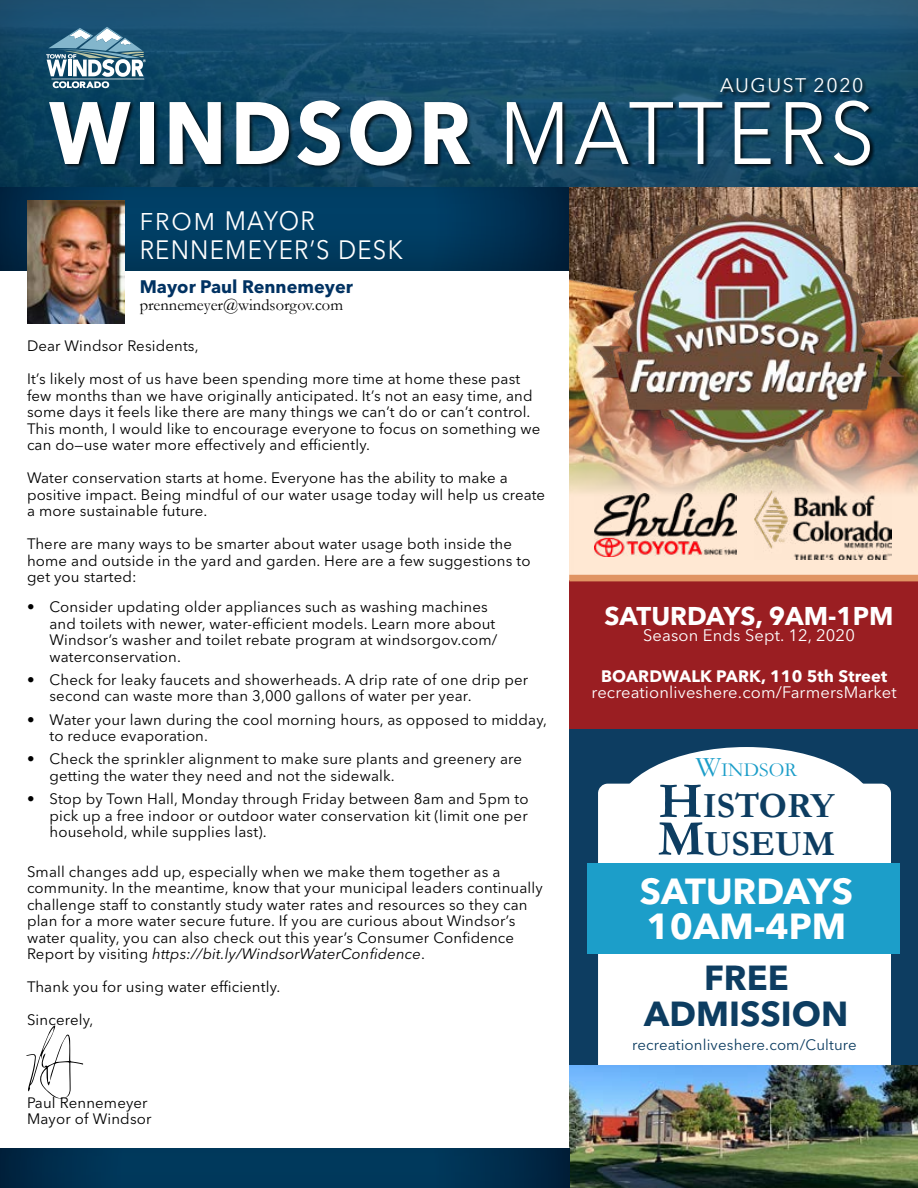
<style>
.page{position:relative;width:918px;height:1188px;background:#fff}
.page>*{position:absolute;margin:0;border:0;box-sizing:border-box;transform-origin:0 0}
.t1{font:700 87.45px "Avenir Next LT Pro";letter-spacing:.05em;color:#fff;scale:.91 1}
.t2{font:700 36px/34.5px "Avenir Next LT Pro";color:#fff}
.t3{font:700 35.7px/37.5px "Garamond";color:#0d3d61}
.t4{font:700 34.5px/36px "Avenir Next LT Pro";color:#0d3d61;text-align:center}
.t5{font:26.4px/28.8px "Avenir Next LT Pro";letter-spacing:.05em;color:#fff;scale:.91 1}
.t6{font:700 25.5px "Avenir Next LT Pro";color:#fff}
.t7{font:19.95px "Garamond";color:#1c9ec9}
.t8{font:19.5px "Avenir Next LT Pro";letter-spacing:.08em;color:#fff}
.t9{font:700 18px "Avenir Next LT Pro";color:#003262}
.t10{font:16.5px "Avenir Next LT Pro";letter-spacing:.01em;color:#fff}
.t11{font:16.5px "Garamond";color:#000}
.t12{font:700 16.5px "Avenir Next LT Pro";letter-spacing:.01em;color:#fff}
.t13{font:15px/16.5px "Avenir Next LT Pro";letter-spacing:.01em;color:#000}
.t14{font:15px "Avenir Next LT Pro";letter-spacing:.01em;color:#0d3d61}
.s1{font-weight:400}
.s2{font-size:24px}
.s3{font-style:italic}
.s4{font-size:28.65px}
.s5{font-size:51px}
</style>
<div class="page">
<div style="left:0;top:174px;width:584px;height:108px;background:#000;opacity:.35"></div>
<img style="left:569px;top:188px;width:349px;height:85px">
<div style="left:0;top:0;width:918px;height:188px;background:#000;opacity:.35"></div>
<div style="left:48px;top:101px;width:827px;height:70px;background:#000;opacity:.75"></div>
<div style="left:721px;top:78px;width:146px;height:19px;background:#000;opacity:.75"></div>
<svg style="left:46px;top:27px;width:100px;height:61px"></svg>
<img style="left:27px;top:201px;width:97px;height:123px">
<svg style="left:26px;top:1025px;width:57px;height:74px"></svg>
<img style="left:569px;top:273px;width:349px;height:74px">
<div style="left:569px;top:580px;width:349px;height:149px;background:#9a1e22"></div>
<img style="left:569px;top:347px;width:349px;height:228px">
<div style="left:569px;top:729px;width:349px;height:459px;background:#0d3d61"></div>
<div style="left:598px;top:784px;width:293px;height:323px;background:#fff;border-radius:10px"></div>
<div style="left:616px;top:747px;width:261px;height:133px;background:#fff;border-radius:50%"></div>
<div style="left:569px;top:575px;width:349px;height:6px;background:#e09463"></div>
<img style="left:594px;top:494px;width:142px;height:63px">
<img style="left:755px;top:490px;width:137px;height:69px">
<img style="left:592px;top:212px;width:312px;height:239px">
<div style="left:588px;top:863px;width:312px;height:90px;background:#1c9ec9"></div>
<img style="left:569px;top:1065px;width:349px;height:123px">
<div style="left:0;top:1147px;width:584px;height:41px;background:#000;opacity:.35"></div>
<h3 class="t8" style="left:720px;top:74px;width:145px">AUGUST 2020</h3>
<h1 class="t1" style="left:49px;top:80px;width:909px">WINDSOR <span class="s1">MATTERS</span></h1>
<h3 class="t5" style="left:140px;top:206px;width:291px"><span class="s2">FROM</span> MAYOR<br>RENNEMEYER’S DESK</h3>
<p class="t9" style="left:140px;top:276px;width:215px">Mayor Paul Rennemeyer</p>
<p class="t11" style="left:140px;top:294px;width:205px">prennemeyer@windsorgov.com</p>
<p class="t13" style="left:27px;top:338px;width:173px">Dear Windsor Residents,</p>
<p class="t13" style="left:27px;top:371px;width:515px">It’s likely most of us have been spending more time at home these past few months than we have originally anticipated. It’s not an easy time, and some days it feels like there are many things we can’t do or can’t control.<br>This month, I would like to encourage everyone to focus on something we can do—use water more effectively and efficiently.</p>
<p class="t13" style="left:27px;top:470px;width:520px">Water conservation starts at home. Everyone has the ability to make a positive impact. Being mindful of our water usage today will help us create a more sustainable future.</p>
<p class="t13" style="left:27px;top:536px;width:505px">There are many ways to be smarter about water usage both inside the home and outside in the yard and garden. Here are a few suggestions to get you started:</p>
<p class="t13" style="left:50px;top:599px;width:449px;text-indent:-22px">• Consider updating older appliances such as washing machines and toilets with newer, water-efficient models. Learn more about Windsor’s washer and toilet rebate program at windsorgov.com/ waterconservation.</p>
<p class="t13" style="left:50px;top:671px;width:480px;text-indent:-22px">• Check for leaky faucets and showerheads. A drip rate of one drip per second can waste more than 3,000 gallons of water per year.</p>
<p class="t13" style="left:50px;top:711px;width:499px;text-indent:-22px">• Water your lawn during the cool morning hours, as opposed to midday, to reduce evaporation.</p>
<p class="t13" style="left:50px;top:751px;width:474px;text-indent:-22px">• Check the sprinkler alignment to make sure plants and greenery are getting the water they need and not the sidewalk.</p>
<p class="t13" style="left:50px;top:791px;width:481px;text-align:justify;text-indent:-22px">• Stop by Town Hall, Monday through Friday between 8am and 5pm to pick up a free indoor or outdoor water conservation kit (limit one per household, while supplies last).</p>
<p class="t13" style="left:27px;top:863px;width:517px">Small changes add up, especially when we make them together as a community. In the meantime, know that your municipal leaders continually challenge staff to constantly study water rates and resources so they can plan for a more water secure future. If you are curious about Windsor’s water quality, you can also check out this year’s Consumer Confidence Report by visiting <span class="s3">https://bit.ly/WindsorWaterConfidence</span>.</p>
<p class="t13" style="left:27px;top:979px;width:255px">Thank you for using water efficiently.</p>
<p class="t13" style="left:27px;top:1012px;width:68px">Sincerely,</p>
<p class="t13" style="left:27px;top:1094px;width:126px">Paul Rennemeyer<br>Mayor of Windsor</p>
<h3 class="t6" style="left:604px;top:600px;width:291px">SATURDAYS, 9AM-1PM</h3>
<p class="t10" style="left:643px;top:626px;width:213px">Season Ends Sept. 12, 2020</p>
<p class="t12" style="left:601px;top:666px;width:288px">BOARDWALK PARK, 110 5th Street</p>
<p class="t10" style="left:592px;top:683px;width:307px">recreationliveshere.com/FarmersMarket</p>
<h3 class="t7" style="left:696px;top:756px;width:102px"><span class="s4">W</span>INDSOR</h3>
<h3 class="t3" style="left:658px;top:787px;width:178px"><span class="s5">H</span>ISTORY<br><span class="s5">M</span>USEUM</h3>
<h2 class="t2" style="left:640px;top:874px;width:215px">SATURDAYS<br>10AM-4PM</h2>
<h3 class="t4" style="left:644px;top:959px;width:206px">FREE<br>ADMISSION</h3>
<p class="t14" style="left:632px;top:1036px;width:226px">recreationliveshere.com/Culture</p>
</div>
